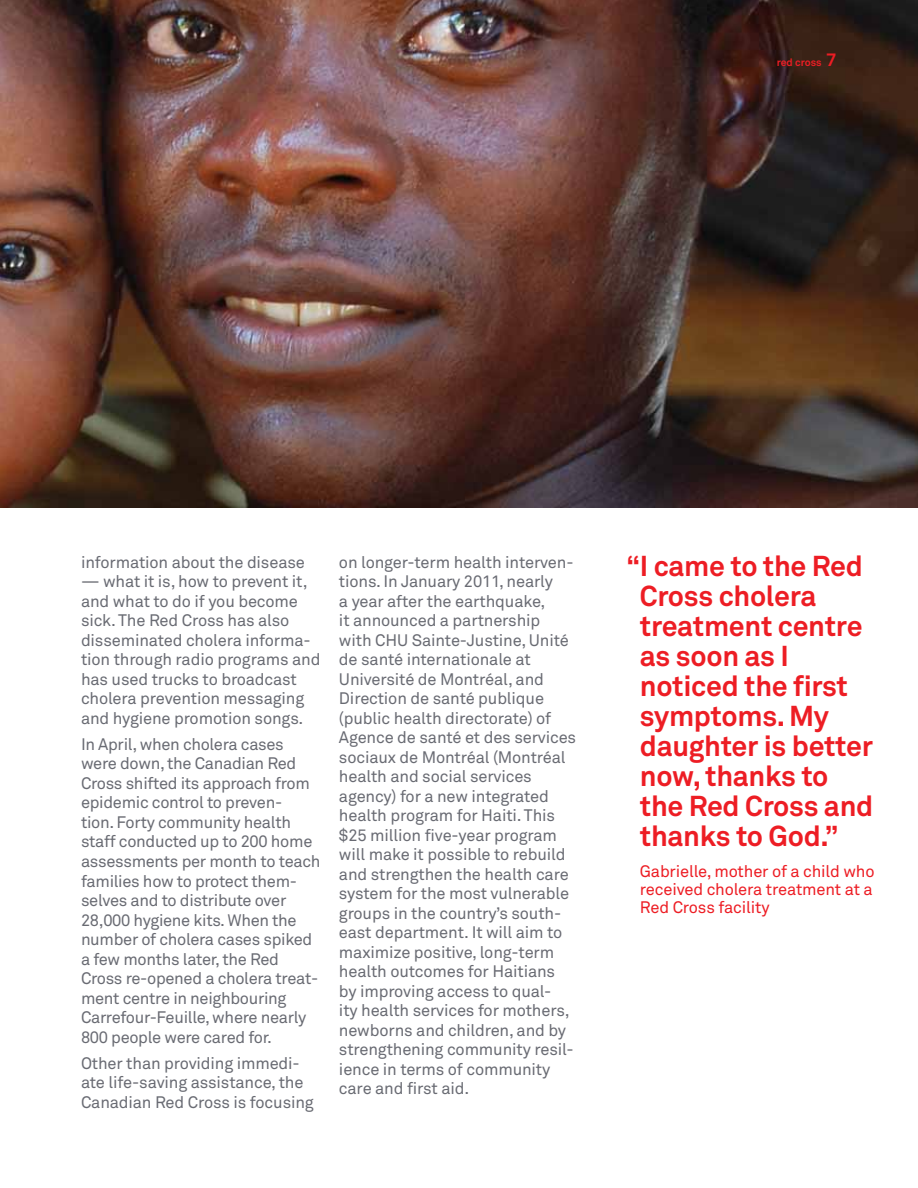
<style>
.page{position:relative;width:918px;height:1188px;background:#fff}
.page>*{position:absolute;margin:0;border:0;box-sizing:border-box;transform-origin:0 0}
.t1{font:700 28.5px/30px "Akkurat Office";letter-spacing:-.01em;color:#ed1d24}
.t2{font:16.5px/19.5px "Akkurat Office";letter-spacing:-.01em;color:#696b73}
.t3{font:16.5px/18px "Akkurat Office";letter-spacing:-.01em;color:#ed1d24;text-align:justify}
.t4{font:700 10.5px "Akkurat Office";color:#ed1d24}
.s1{font-size:18px}
</style>
<div class="page">
<img style="left:0;top:0;width:918px;height:508px">
<p class="t4" style="left:777px;top:56px;width:61px">red cross <span class="s1">7</span></p>
<p class="t2" style="left:81px;top:553px;width:225px">information about the disease</p>
<p class="t2" style="left:81px;top:572px;width:241px">— what it is, how to prevent it, and what to do if you become sick. The Red Cross has also disseminated cholera informa&shy;tion through radio programs and has used trucks to broadcast cholera prevention messaging and hygiene promotion songs.</p>
<p class="t2" style="left:81px;top:735px;width:241px">In April, when cholera cases were down, the Canadian Red<br>Cross shifted its approach from epidemic control to preven-<br>tion. Forty community health staff conducted up to 200 home assessments per month to teach families how to protect them&shy;selves and to distribute over<br>28,000 hygiene kits. When the number of cholera cases spiked a few months later, the Red<br>Cross re-opened a cholera treat&shy;ment centre in neighbouring<br>Carrefour-Feuille, where nearly<br>800 people were cared for.</p>
<p class="t2" style="left:81px;top:1054px;width:234px">Other than providing immedi&shy;ate life-saving assistance, the<br>Canadian Red Cross is focusing</p>
<p class="t2" style="left:339px;top:553px;width:239px">on longer-term health interven&shy;tions. In January 2011, nearly<br>a year after the earthquake,<br>it announced a partnership with CHU Sainte-Justine, Unité de santé internationale at<br>Université de Montréal, and<br>Direction de santé publique (public health directorate) of<br>Agence de santé et des services sociaux de Montréal (Montréal health and social services agency) for a new integrated health program for Haiti. This $25 million five-year program will make it possible to rebuild and strengthen the health care system for the most vulnerable groups in the country’s south&shy;east department. It will aim to maximize positive, long-term health outcomes for Haitians by improving access to qual-<br>ity health services for mothers, newborns and children, and by strengthening community resil&shy;ience in terms of community care and first aid.</p>
<h1 class="t1" style="left:640px;top:551px;width:235px;text-indent:-14px">“I came to the Red<br>Cross cholera treatment centre as soon as I noticed the first symptoms. My daughter is better now, thanks to the Red Cross and thanks to God.”</h1>
<p class="t3" style="left:640px;top:863px;width:236px">Gabrielle, mother of a child who received cholera treatment at a Red Cross facility</p>
</div>
